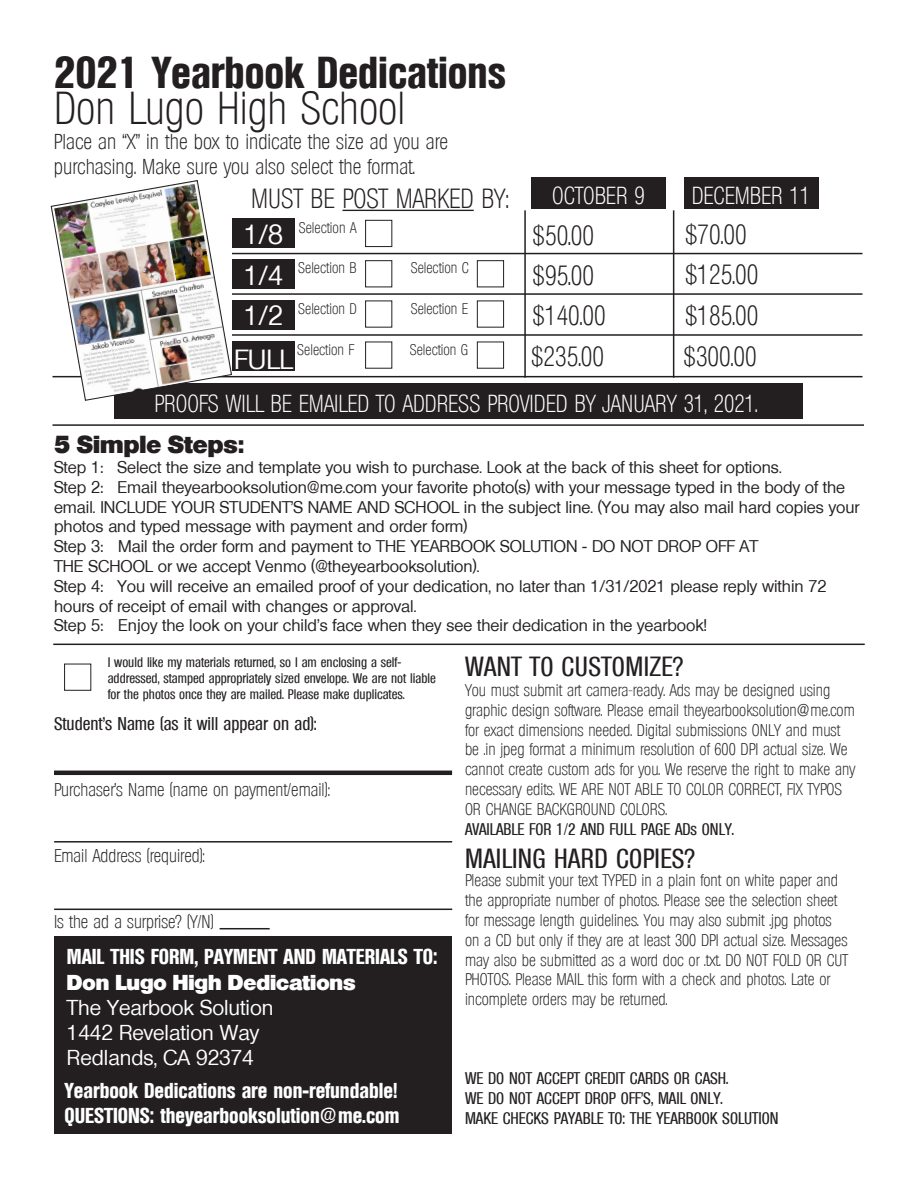
<style>
.page{position:relative;width:918px;height:1188px;background:#fff}
.page>*{position:absolute;margin:0;border:0;box-sizing:border-box;transform-origin:0 0}
.t1{font:200 condensed 45px "Olympia";color:#231f20}
.t2{font:700 condensed 43.5px "Olympia";color:#231f20}
.t3{font:200 condensed 27px "Olympia";color:#231f20}
.t4{font:500 condensed 27px "Olympia";letter-spacing:.015em;color:#231f20}
.t5{font:500 27px "Olympia";color:#fff}
.t6{font:200 condensed 24px "Olympia";color:#fff}
.Paragraph_Style_1{font:800 24px "Olympia";color:#231f20}
.t7{font:700 condensed 21px "Olympia";color:#fff}
.t8{font:200 condensed 21px/25.2px "Olympia";color:#231f20}
.t9{font:500 21px "Olympia";color:#fff}
.t10{font:800 21px "Olympia";color:#fff}
.t11{font:200 condensed 18px "Olympia";color:#231f20}
.t12{font:500 condensed 18px "Olympia";color:#231f20}
.t13{font:200 condensed 16.5px/19.8px "Olympia";color:#231f20}
.Paragraph_Style_1-2{font:500 16.5px/19.8px "Olympia";color:#231f20}
.t14{font:500 condensed 16.5px "Olympia";color:#231f20}
.t15{font:200 condensed 15px "Olympia";color:#231f20}
.t16{font:500 condensed 13.5px/16.2px "Olympia";color:#231f20}
</style>
<div class="page">
<div style="left:232px;top:218px;width:63px;height:30px;background:#231f20"></div>
<div style="left:531px;top:177px;width:135px;height:32px;background:#231f20"></div>
<hr style="left:232px;top:253px;width:631px;height:1px;background:#231f20">
<hr style="left:232px;top:293px;width:631px;height:2px;background:#231f20">
<hr style="left:232px;top:334px;width:631px;height:2px;background:#231f20">
<hr style="left:53px;top:376px;width:810px;height:1px;background:#231f20">
<hr style="left:673px;top:210px;width:1px;height:168px;background:#231f20">
<div style="left:365px;top:220px;width:27px;height:27px;border:1px solid #231f20"></div>
<div style="left:365px;top:260px;width:27px;height:27px;border:1px solid #231f20"></div>
<div style="left:477px;top:260px;width:27px;height:27px;border:1px solid #231f20"></div>
<div style="left:477px;top:301px;width:27px;height:27px;border:1px solid #231f20"></div>
<div style="left:477px;top:342px;width:27px;height:27px;border:1px solid #231f20"></div>
<div style="left:64px;top:664px;width:27px;height:27px;border:1px solid #231f20"></div>
<hr style="left:342px;top:210px;width:132px;height:1px;background:#231f20">
<div style="left:684px;top:177px;width:135px;height:32px;background:#231f20"></div>
<hr style="left:53px;top:424px;width:811px;height:2px;background:#231f20">
<div style="left:115px;top:383px;width:688px;height:36px;background:#231f20"></div>
<div style="left:232px;top:341px;width:63px;height:30px;background:#231f20"></div>
<div style="left:232px;top:259px;width:63px;height:30px;background:#231f20"></div>
<div style="left:232px;top:300px;width:63px;height:30px;background:#231f20"></div>
<img style="left:50px;top:180px;width:182px;height:221px">
<hr style="left:53px;top:644px;width:812px;height:1px;background:#231f20">
<hr style="left:54px;top:771px;width:398px;height:4px;background:#231f20">
<hr style="left:54px;top:841px;width:398px;height:2px;background:#231f20">
<hr style="left:54px;top:909px;width:398px;height:1px;background:#231f20">
<hr style="left:220px;top:928px;width:50px;height:1px;background:#231f20">
<hr style="left:524px;top:210px;width:2px;height:168px;background:#231f20">
<div style="left:54px;top:937px;width:398px;height:197px;background:#231f20"></div>
<p class="t2" style="left:54px;top:47px;width:453px">2021 Yearbook Dedications</p>
<p class="t1" style="left:54px;top:83px;width:353px">Don Lugo High School</p>
<p class="t8" style="left:54px;top:129px;width:396px">Place an “X” in the box to indicate the size ad you are purchasing. Make sure you also select the format.</p>
<p class="t3" style="left:251px;top:183px;width:259px">MUST BE POST MARKED BY:</p>
<p class="t15" style="left:299px;top:219px;width:59px">Selection A</p>
<p class="t5" style="left:244px;top:218px;width:41px">1/8</p>
<p class="t5" style="left:244px;top:259px;width:41px">1/4</p>
<p class="t5" style="left:244px;top:300px;width:41px">1/2</p>
<p class="t5" style="left:234px;top:343px;width:60px">FULL</p>
<p class="t15" style="left:298px;top:260px;width:60px">Selection B</p>
<p class="t15" style="left:411px;top:260px;width:60px">Selection C</p>
<p class="t15" style="left:298px;top:300px;width:60px">Selection D</p>
<p class="t15" style="left:411px;top:300px;width:59px">Selection E</p>
<p class="t15" style="left:297px;top:341px;width:58px">Selection F</p>
<p class="t15" style="left:410px;top:341px;width:60px">Selection G</p>
<p class="t6" style="left:552px;top:182px;width:94px">OCTOBER 9</p>
<p class="t3" style="left:533px;top:220px;width:63px">$50.00</p>
<p class="t3" style="left:533px;top:260px;width:63px">$95.00</p>
<p class="t3" style="left:533px;top:300px;width:75px">$140.00</p>
<p class="t3" style="left:531px;top:341px;width:75px">$235.00</p>
<p class="t6" style="left:692px;top:182px;width:120px">DECEMBER 11</p>
<p class="t3" style="left:685px;top:219px;width:63px">$70.00</p>
<p class="t3" style="left:685px;top:260px;width:75px">$125.00</p>
<p class="t3" style="left:685px;top:300px;width:75px">$185.00</p>
<p class="t3" style="left:684px;top:341px;width:75px">$300.00</p>
<p class="t6" style="left:155px;top:390px;width:604px">PROOFS WILL BE EMAILED TO ADDRESS PROVIDED BY JANUARY 31, 2021.</p>
<p class="Paragraph_Style_1" style="left:54px;top:430px;width:192px">5 Simple Steps:</p>
<p class="Paragraph_Style_1-2" style="left:54px;top:457px;width:807px">Step 1: Select the size and template you wish to purchase. Look at the back of this sheet for options.<br>Step 2: Email theyearbooksolution@me.com your favorite photo(s) with your message typed in the body of the email. INCLUDE YOUR STUDENT’S NAME AND SCHOOL in the subject line. (You may also mail hard copies your photos and typed message with payment and order form)<br>Step 3: Mail the order form and payment to THE YEARBOOK SOLUTION - DO NOT DROP OFF AT<br>THE SCHOOL or we accept Venmo (@theyearbooksolution).<br>Step 4: You will receive an emailed proof of your dedication, no later than 1/31/2021 please reply within 72 hours of receipt of email with changes or approval.<br>Step 5: Enjoy the look on your child’s face when they see their dedication in the yearbook!</p>
<p class="t16" style="left:108px;top:654px;width:330px">I would like my materials returned, so I am enclosing a self&shy;addressed, stamped appropriately sized envelope. We are not liable for the photos once they are mailed. Please make duplicates.</p>
<p class="t12" style="left:54px;top:714px;width:264px">Student’s Name (as it will appear on ad):</p>
<p class="t11" style="left:54px;top:780px;width:278px">Purchaser’s Name (name on payment/email):</p>
<p class="t11" style="left:54px;top:846px;width:153px">Email Address (required):</p>
<p class="t11" style="left:54px;top:912px;width:161px">Is the ad a surprise? (Y/N)</p>
<p class="t7" style="left:67px;top:945px;width:372px">MAIL THIS FORM, PAYMENT AND MATERIALS TO:</p>
<p class="t10" style="left:67px;top:970px;width:290px">Don Lugo High Dedications</p>
<p class="t9" style="left:67px;top:995px;width:208px">The Yearbook Solution</p>
<p class="t9" style="left:67px;top:1020px;width:194px">1442 Revelation Way</p>
<p class="t9" style="left:67px;top:1045px;width:188px">Redlands, CA 92374</p>
<p class="t7" style="left:65px;top:1078px;width:334px">Yearbook Dedications are non-refundable!</p>
<p class="t7" style="left:65px;top:1103px;width:336px">QUESTIONS: theyearbooksolution@me.com</p>
<p class="t4" style="left:465px;top:651px;width:220px">WANT TO CUSTOMIZE?</p>
<p class="t13" style="left:465px;top:680px;width:392px">You must submit art camera-ready. Ads may be designed using graphic design software. Please email theyearbooksolution@me.com for exact dimensions needed. Digital submissions ONLY and must be .in jpeg format a minimum resolution of 600 DPI actual size. We cannot create custom ads for you. We reserve the right to make any necessary edits. WE ARE NOT ABLE TO COLOR CORRECT, FIX TYPOS OR CHANGE BACKGROUND COLORS.</p>
<p class="t14" style="left:465px;top:819px;width:271px">AVAILABLE FOR 1/2 AND FULL PAGE ADs ONLY.</p>
<p class="t4" style="left:465px;top:843px;width:231px">MAILING HARD COPIES?</p>
<p class="t13" style="left:465px;top:871px;width:384px">Please submit your text TYPED in a plain font on white paper and the appropriate number of photos. Please see the selection sheet for message length guidelines. You may also submit .jpg photos on a CD but only if they are at least 300 DPI actual size. Messages may also be submitted as a word doc or .txt. DO NOT FOLD OR CUT PHOTOS. Please MAIL this form with a check and photos. Late or incomplete orders may be returned.</p>
<p class="t14" style="left:465px;top:1069px;width:265px">WE DO NOT ACCEPT CREDIT CARDS OR CASH.</p>
<p class="t14" style="left:465px;top:1089px;width:259px">WE DO NOT ACCEPT DROP OFF’S, MAIL ONLY.</p>
<p class="t14" style="left:465px;top:1109px;width:315px">MAKE CHECKS PAYABLE TO: THE YEARBOOK SOLUTION</p>
</div>
